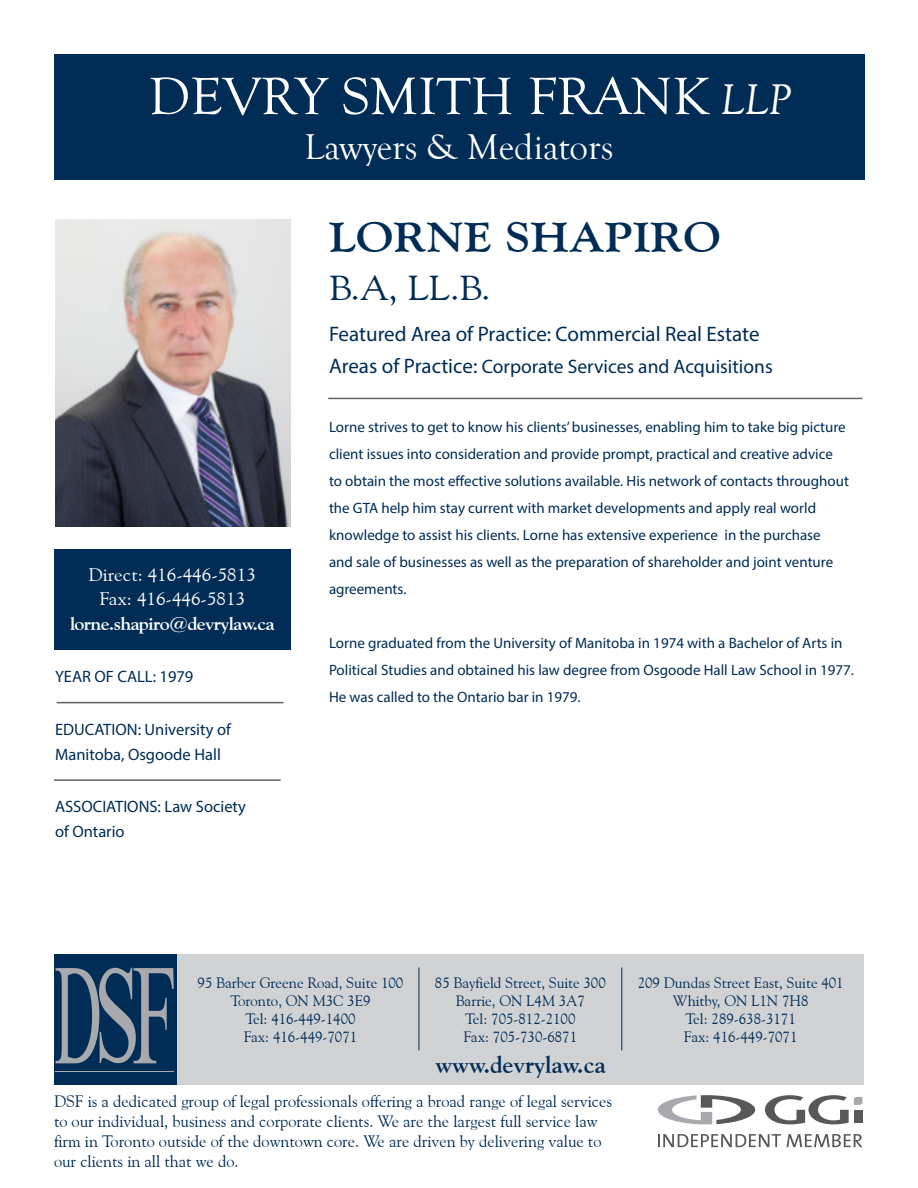
<style>
.page{position:relative;width:918px;height:1188px;background:#fff}
.page>*{position:absolute;margin:0;border:0;box-sizing:border-box;transform-origin:0 0}
.t1{font:54px "Goudy Old Style T";color:#fff;scale:1.04 1}
.t2{font:700 42px "Goudy Old Style BT";letter-spacing:.015em;color:#002c55;scale:1.1 1}
.t3{font:36.75px "Goudy Old Style T";color:#fff}
.t4{font:34.5px "Goudy Old Style BT";color:#002c55;scale:1.1 1}
.t5{font:700 24px "Goudy Old Style BT";color:#002c55}
.t6{font:21px "Myriad Pro";color:#002c55}
.t7{font:19.5px "Myriad Pro";color:#002c55}
.t8{font:18.15px/24.8px "Goudy Old Style BT";color:#fff;text-align:center;scale:1.07 1}
.t9{font:700 18.15px "Goudy Old Style BT";letter-spacing:-.03em;color:#fff;scale:1.07 1}
.t10{font:16.5px/19.8px "Goudy Old Style BT";color:#002c55}
.t11{font:16.5px/24.8px "Myriad Pro";color:#002c55}
.t12{font:15px/27px "Myriad Pro";color:#002c55}
.t13{font:15px/18px "Goudy Old Style BT";color:#002c55;text-align:center}
.s1{font-style:italic;font-size:44.1px}
.s2{font-size:21px}
</style>
<div class="page">
<div style="left:54px;top:54px;width:810px;height:125px;background:#002c55"></div>
<div style="left:54px;top:550px;width:237px;height:100px;background:#002c55"></div>
<hr style="left:57px;top:702px;width:226px;height:1px;background:#636366">
<hr style="left:54px;top:779px;width:227px;height:2px;background:#636366">
<hr style="left:328px;top:398px;width:534px;height:1px;background:#636366">
<img style="left:55px;top:220px;width:236px;height:306px">
<div style="left:177px;top:955px;width:687px;height:130px;background:#d1d2d4"></div>
<div style="left:54px;top:955px;width:122px;height:130px;background:#002c55"></div>
<svg style="left:56px;top:968px;width:118px;height:95px"></svg>
<hr style="left:56px;top:1071px;width:118px;height:1px;background:#a8a9ad">
<hr style="left:419px;top:967px;width:1px;height:83px;background:#002c55">
<hr style="left:621px;top:967px;width:1px;height:83px;background:#002c55">
<svg style="left:765px;top:1095px;width:97px;height:29px"></svg>
<svg style="left:658px;top:1095px;width:97px;height:29px"></svg>
<svg style="left:658px;top:1134px;width:123px;height:13px"></svg>
<svg style="left:787px;top:1134px;width:75px;height:13px"></svg>
<h1 class="t1" style="left:148px;top:75px;width:619px">DEVRY SMITH FRANK <span class="s1">LLP</span></h1>
<h3 class="t3" style="left:304px;top:132px;width:311px">Lawyers &amp; Mediators</h3>
<h2 class="t2" style="left:329px;top:221px;width:358px">LORNE SHAPIRO</h2>
<h3 class="t4" style="left:329px;top:274px;width:148px">B.A, LL.B.</h3>
<p class="t8" style="left:89px;top:563px;width:158px">Direct: 416-446-5813<br>Fax: 416-446-5813</p>
<p class="t9" style="left:70px;top:617px;width:193px">lorne.shapiro@devrylaw.ca</p>
<p class="t11" style="left:55px;top:665px;width:140px">YEAR OF CALL: 1979</p>
<p class="t11" style="left:55px;top:718px;width:177px">EDUCATION: University of<br>Manitoba, Osgoode Hall</p>
<p class="t11" style="left:55px;top:796px;width:192px">ASSOCIATIONS: Law Society of Ontario</p>
<h3 class="t6" style="left:329px;top:326px;width:432px">Featured Area of Practice: Commercial Real Estate</h3>
<h3 class="t7" style="left:329px;top:359px;width:445px"><span class="s2">Areas of Practice:</span> Corporate Services and Acquisitions</h3>
<p class="t12" style="left:329px;top:415px;width:522px">Lorne strives to get to know his clients’ businesses, enabling him to take big picture client issues into consideration and provide prompt, practical and creative advice to obtain the most effective solutions available. His network of contacts throughout the GTA help him stay current with market developments and apply real world knowledge to assist his clients. Lorne has extensive experience in the purchase<br>and sale of businesses as well as the preparation of shareholder and joint venture agreements.</p>
<p class="t12" style="left:329px;top:631px;width:527px">Lorne graduated from the University of Manitoba in 1974 with a Bachelor of Arts in<br>Political Studies and obtained his law degree from Osgoode Hall Law School in 1977.<br>He was called to the Ontario bar in 1979.</p>
<p class="t13" style="left:198px;top:975px;width:207px">95 Barber Greene Road, Suite 100<br>Toronto, ON M3C 3E9<br>Tel: 416-449-1400<br>Fax: 416-449-7071</p>
<p class="t13" style="left:638px;top:975px;width:207px">209 Dundas Street East, Suite 401<br>Whitby, ON L1N 7H8<br>Tel: 289-638-3171<br>Fax: 416-449-7071</p>
<p class="t13" style="left:435px;top:975px;width:172px">85 Bayfield Street, Suite 300<br>Barrie, ON L4M 3A7<br>Tel: 705-812-2100<br>Fax: 705-730-6871</p>
<h3 class="t5" style="left:435px;top:1055px;width:172px">www.devrylaw.ca</h3>
<p class="t10" style="left:54px;top:1093px;width:560px">DSF is a dedicated group of legal professionals offering a broad range of legal services to our individual, business and corporate clients. We are the largest full service law firm in Toronto outside of the downtown core. We are driven by delivering value to our clients in all that we do.</p>
</div>
